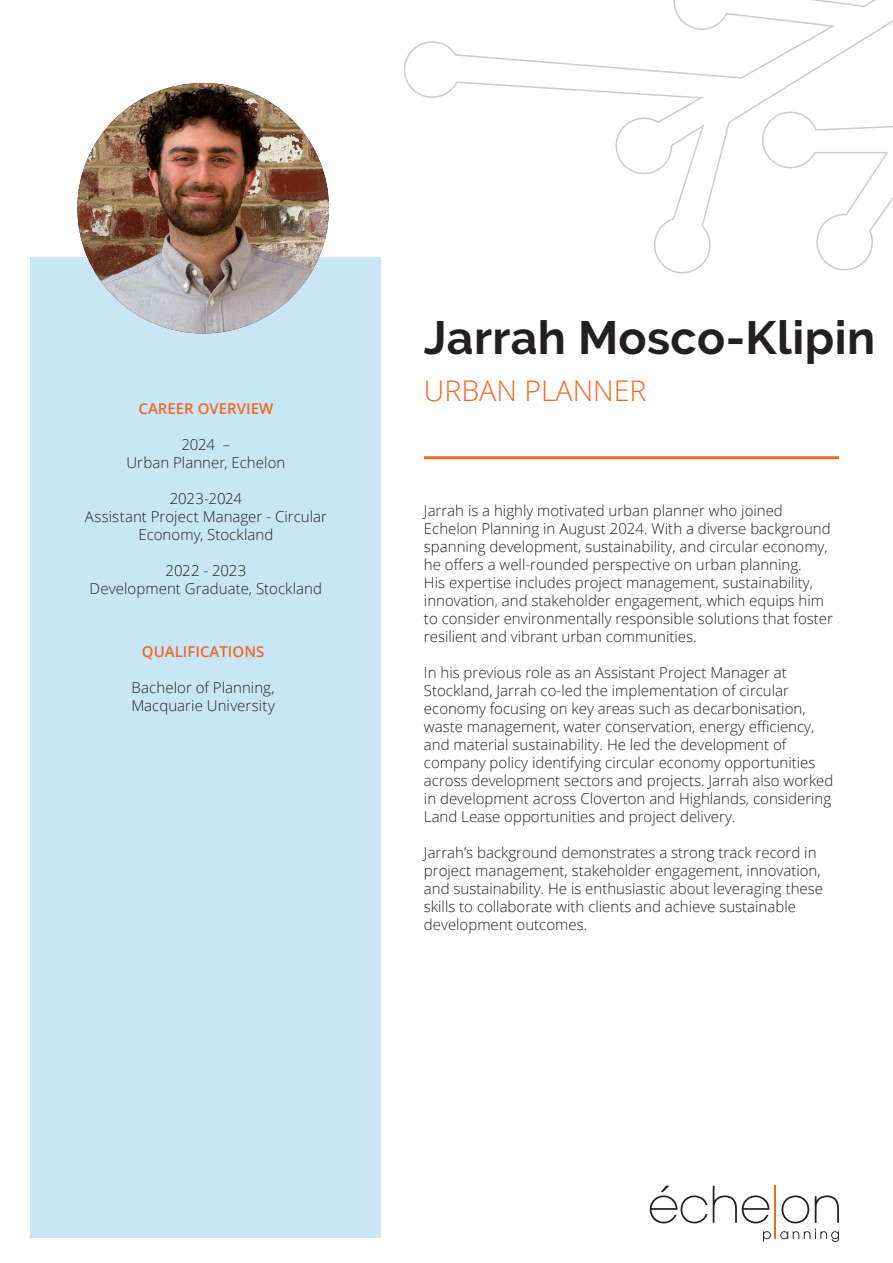
<style>
.page{position:relative;width:893px;height:1263px;background:#fff}
.page>*{position:absolute;margin:0;border:0;box-sizing:border-box;transform-origin:0 0}
.Heading{font:700 46.5px "Raleway";letter-spacing:.01em;color:#231f20}
.Subheading_Large{font:300 28.5px "Open Sans";color:#f26725}
.Body_Dot{font:300 15px/18px "Open Sans";color:#231f20}
.Body_Text_Small{font:300 15px/18px "Open Sans";letter-spacing:.005em;color:#231f20;text-align:center}
.Subheading_Small_Bold{font:600 15px "Open Sans";color:#f26724}
.Body_Text_Small-2{font:300 15px "Open Sans";letter-spacing:-.015em;color:#231f20}
</style>
<div class="page">
<svg style="left:403px;top:0;width:490px;height:274px"></svg>
<div style="left:31px;top:257px;width:350px;height:980px;background:#c9e6f6"></div>
<hr style="left:424px;top:456px;width:415px;height:3px;background:#f26725">
<svg style="left:781px;top:1195px;width:28px;height:28px"></svg>
<svg style="left:815px;top:1195px;width:24px;height:28px"></svg>
<svg style="left:763px;top:1231px;width:8px;height:11px"></svg>
<svg style="left:780px;top:1229px;width:59px;height:13px"></svg>
<hr style="left:774px;top:1186px;width:2px;height:53px;background:#f36624">
<svg style="left:650px;top:1186px;width:119px;height:37px"></svg>
<img style="left:77px;top:83px;width:252px;height:250px">
<p class="Subheading_Small_Bold" style="left:139px;top:399px;width:136px">CAREER OVERVIEW</p>
<p class="Body_Text_Small" style="left:182px;top:436px;width:50px">2024 –</p>
<p class="Body_Text_Small" style="left:126px;top:454px;width:160px">Urban Planner, Echelon</p>
<p class="Body_Text_Small-2" style="left:170px;top:489px;width:74px">2023-2024</p>
<p class="Body_Text_Small" style="left:85px;top:508px;width:244px">Assistant Project Manager - Circular<br>Economy, Stockland</p>
<p class="Body_Text_Small" style="left:166px;top:562px;width:82px">2022 - 2023</p>
<p class="Body_Text_Small" style="left:90px;top:580px;width:234px">Development Graduate, Stockland</p>
<p class="Subheading_Small_Bold" style="left:142px;top:641px;width:124px">QUALIFICATIONS</p>
<p class="Body_Text_Small" style="left:132px;top:678px;width:145px">Bachelor of Planning,</p>
<p class="Body_Text_Small" style="left:131px;top:696px;width:145px">Macquarie University</p>
<p class="Heading" style="left:424px;top:311px;width:453px">Jarrah Mosco-Klipin</p>
<p class="Subheading_Large" style="left:424px;top:371px;width:224px">URBAN PLANNER</p>
<p class="Body_Dot" style="left:424px;top:501px;width:411px">Jarrah is a highly motivated urban planner who joined Echelon Planning in August 2024. With a diverse background spanning development, sustainability, and circular economy, he offers a well-rounded perspective on urban planning.<br>His expertise includes project management, sustainability, innovation, and stakeholder engagement, which equips him to consider environmentally responsible solutions that foster resilient and vibrant urban communities.</p>
<p class="Body_Dot" style="left:424px;top:663px;width:411px">In his previous role as an Assistant Project Manager at Stockland, Jarrah co-led the implementation of circular economy focusing on key areas such as decarbonisation, waste management, water conservation, energy efficiency, and material sustainability. He led the development of company policy identifying circular economy opportunities across development sectors and projects. Jarrah also worked in development across Cloverton and Highlands, considering Land Lease opportunities and project delivery.</p>
<p class="Body_Dot" style="left:424px;top:843px;width:400px">Jarrah’s background demonstrates a strong track record in project management, stakeholder engagement, innovation, and sustainability. He is enthusiastic about leveraging these skills to collaborate with clients and achieve sustainable development outcomes.</p>
</div>
